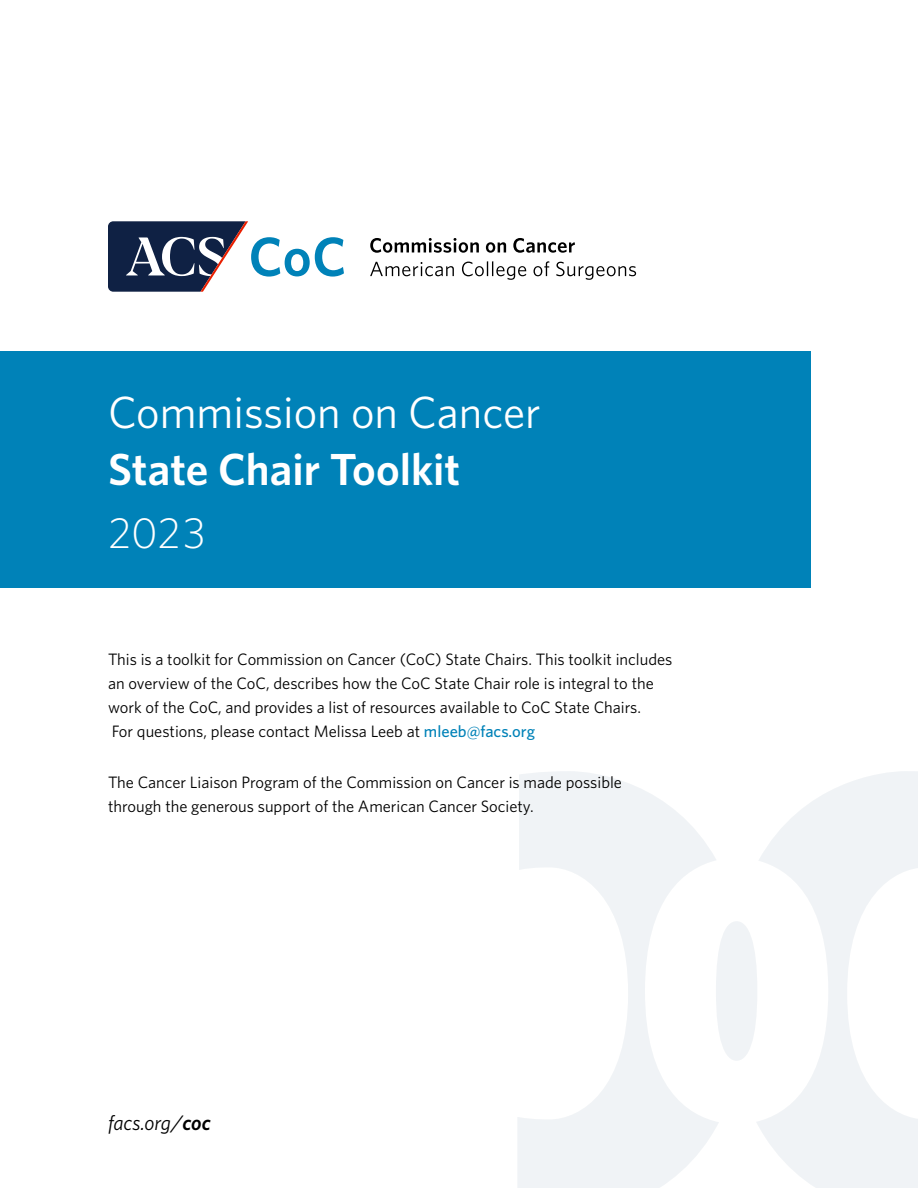
<style>
.page{position:relative;width:918px;height:1188px;background:#fff}
.page>*{position:absolute;margin:0;border:0;box-sizing:border-box;transform-origin:0 0}
.t1{font:45px "Whitney";color:#fff}
.t2{font:600 45px "Whitney";color:#fff}
.t3{font:300 43.5px "Whitney";color:#fff}
.t4{font:italic 21px "Whitney";letter-spacing:-.005em;color:#000}
.t5{font:16.5px/24px "Whitney";color:#000}
.s1{font-weight:500;color:#0082b8}
.s2{font-weight:600}
</style>
<div class="page">
<div style="left:716px;top:921px;width:41px;height:140px;background:#f0f3f6;border-radius:50%"></div>
<svg style="left:518px;top:771px;width:201px;height:417px"></svg>
<svg style="left:756px;top:771px;width:162px;height:417px"></svg>
<div style="left:0;top:352px;width:810px;height:236px;background:#0082b8"></div>
<svg style="left:108px;top:221px;width:236px;height:71px"></svg>
<svg style="left:370px;top:261px;width:266px;height:19px"></svg>
<svg style="left:370px;top:238px;width:205px;height:15px"></svg>
<h1 class="t1" style="left:108px;top:383px;width:434px">Commission on Cancer</h1>
<h1 class="t2" style="left:108px;top:439px;width:354px">State Chair Toolkit</h1>
<h2 class="t3" style="left:108px;top:504px;width:99px">2023</h2>
<p class="t5" style="left:108px;top:647px;width:566px">This is a toolkit for Commission on Cancer (CoC) State Chairs. This toolkit includes an overview of the CoC, describes how the CoC State Chair role is integral to the work of the CoC, and provides a list of resources available to CoC State Chairs.<br>For questions, please contact Melissa Leeb at <span class="s1">mleeb@facs.org</span></p>
<p class="t5" style="left:108px;top:770px;width:516px">The Cancer Liaison Program of the Commission on Cancer is made possible through the generous support of the American Cancer Society.</p>
<p class="t4" style="left:108px;top:1109px;width:104px">facs.org/<span class="s2">coc</span></p>
</div>
